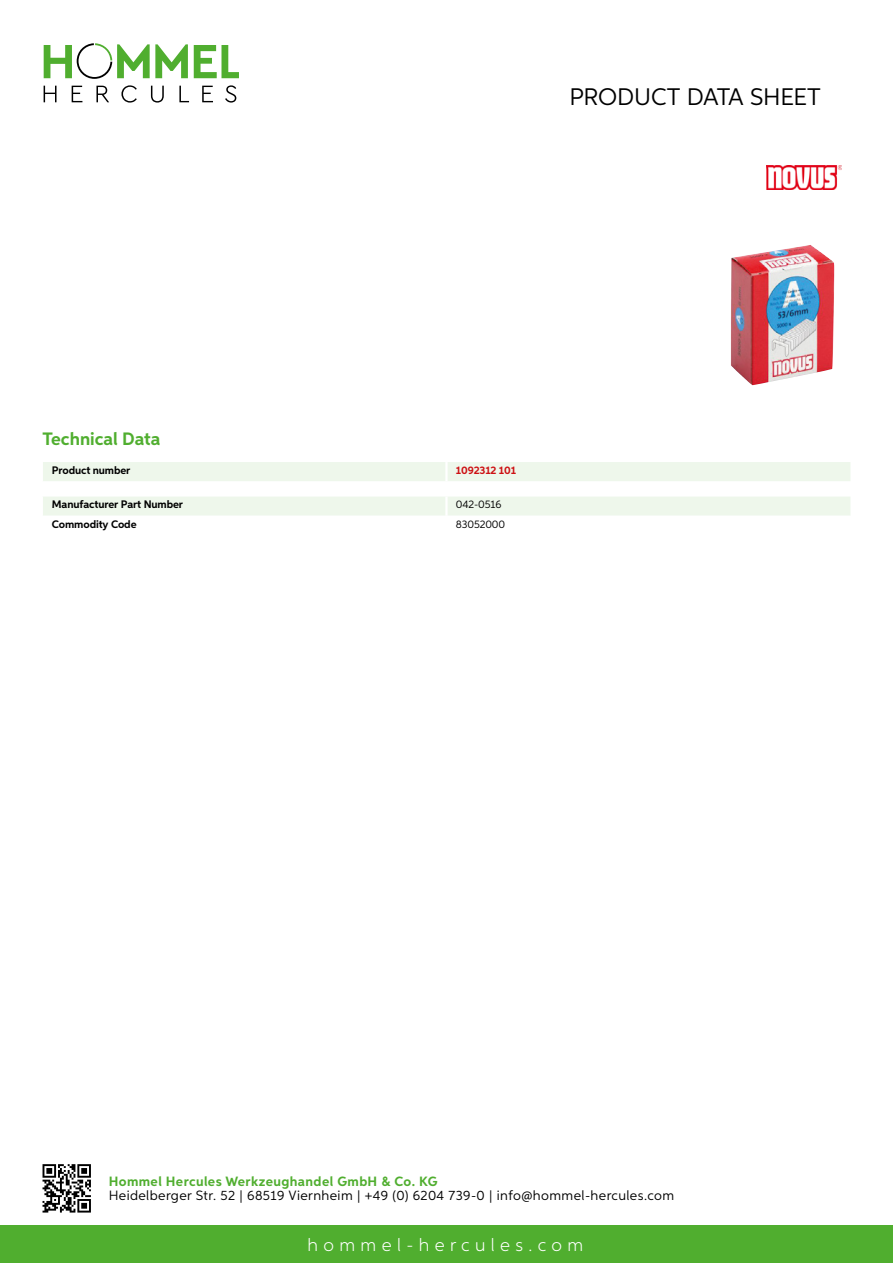
<style>
.page{position:relative;width:893px;height:1263px;background:#fff}
.page>*{position:absolute;margin:0;border:0;box-sizing:border-box;transform-origin:0 0}
.t1{font:24px "Aspira";letter-spacing:-.01em;color:#000}
.t2{font:300 18px "Aspira";letter-spacing:.3em;color:#fff}
.t3{font:700 18px "Aspira";color:#50ae2f}
.t4{font:13.5px "Aspira";letter-spacing:.03em;color:#000}
.t5{font:700 13.5px "Aspira";letter-spacing:.03em;color:#50ae2f}
.t6{font:700 10.95px "Aspira";letter-spacing:-.01em;color:#000}
.t7{font:10.95px "Aspira";letter-spacing:-.01em;color:#000}
.t8{font:700 10.95px "Aspira";letter-spacing:-.01em;color:#cd1013}
</style>
<div class="page">
<div style="left:0;top:1226px;width:893px;height:37px;background:#50ae2f"></div>
<svg style="left:43px;top:1164px;width:48px;height:48px"></svg>
<svg style="left:194px;top:45px;width:45px;height:33px"></svg>
<svg style="left:44px;top:43px;width:144px;height:36px"></svg>
<svg style="left:44px;top:86px;width:13px;height:16px"></svg>
<svg style="left:72px;top:86px;width:10px;height:16px"></svg>
<svg style="left:96px;top:86px;width:13px;height:16px"></svg>
<svg style="left:121px;top:85px;width:16px;height:18px"></svg>
<svg style="left:151px;top:86px;width:13px;height:17px"></svg>
<svg style="left:179px;top:86px;width:10px;height:16px"></svg>
<svg style="left:202px;top:86px;width:11px;height:16px"></svg>
<svg style="left:225px;top:85px;width:11px;height:18px"></svg>
<div style="left:43px;top:462px;width:807px;height:19px;background:#eef7eb"></div>
<hr style="left:445px;top:462px;width:3px;height:19px;background:#fff">
<div style="left:43px;top:497px;width:807px;height:19px;background:#eef7eb"></div>
<img style="left:731px;top:245px;width:103px;height:140px">
<img style="left:766px;top:166px;width:76px;height:24px">
<h1 class="t1" style="left:569px;top:82px;width:253px">Product data sh eet</h1>
<h2 class="t3" style="left:43px;top:428px;width:120px">Technical Data</h2>
<p class="t6" style="left:52px;top:463px;width:80px">Product number</p>
<p class="t8" style="left:456px;top:463px;width:62px">1092312 101</p>
<p class="t6" style="left:52px;top:498px;width:133px">Manufacturer Part Number</p>
<p class="t7" style="left:456px;top:498px;width:47px">042-0516</p>
<p class="t6" style="left:52px;top:517px;width:86px">Commodity Code</p>
<p class="t7" style="left:456px;top:517px;width:51px">83052000</p>
<p class="t5" style="left:109px;top:1172px;width:330px">Hommel Hercules Werkzeughandel GmbH &amp; Co. KG</p>
<p class="t4" style="left:109px;top:1187px;width:567px">Heidelberger Str. 52 | 68519 Viernheim | +49 (0) 6204 739-0 | info@hommel-hercules.com</p>
<h2 class="t2" style="left:307px;top:1234px;width:277px">hommel-hercules.com</h2>
</div>
